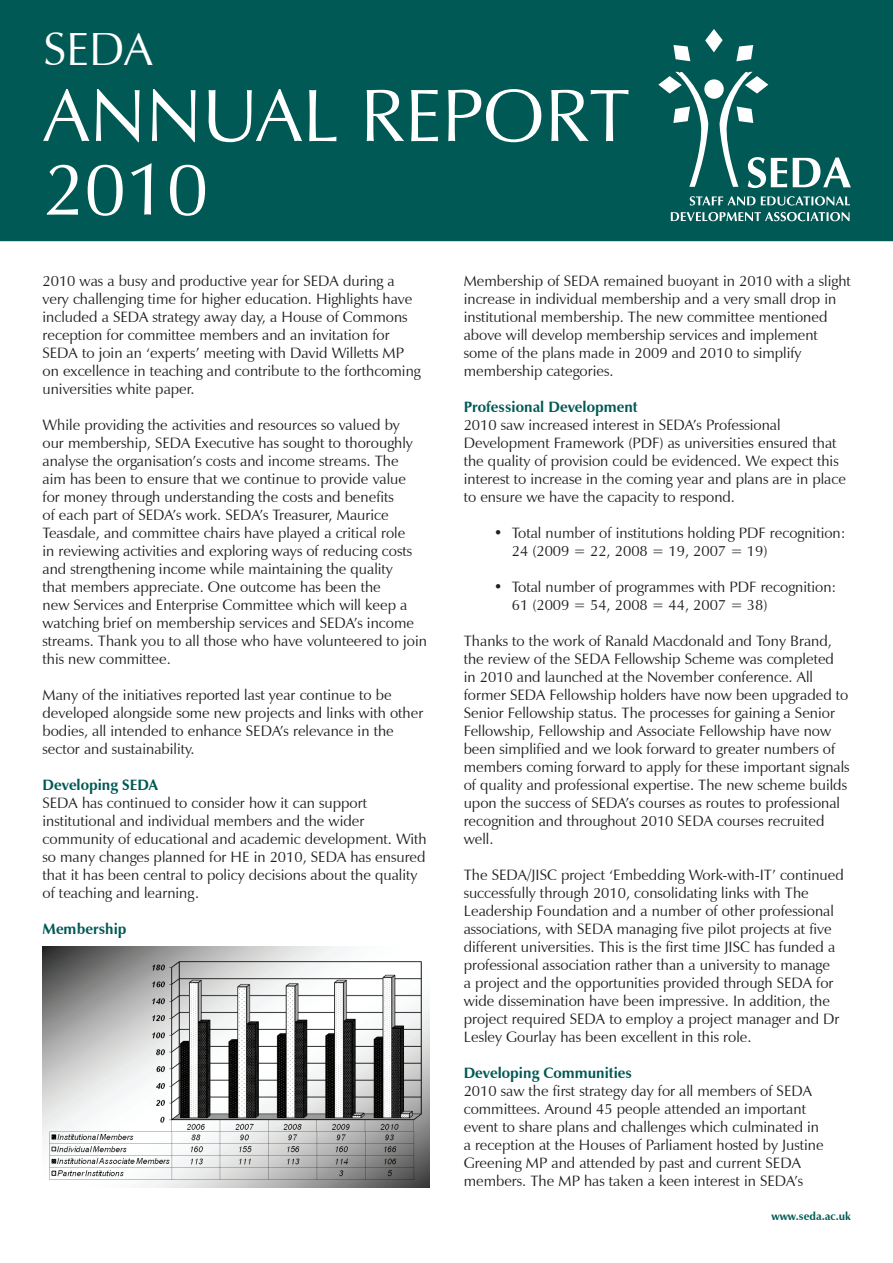
<style>
.page{position:relative;width:893px;height:1263px;background:#fff}
.page>*{position:absolute;margin:0;border:0;box-sizing:border-box;transform-origin:0 0}
.t1{font:75px/73.5px "Zapf Humanist 601 BT";color:#fff}
.t2{font:46.5px "Zapf Humanist 601 BT";color:#fff}
.t3{font:15px/18px "Zapf Humanist 601 BT";color:#231f20}
.t4{font:700 15px "Zapf Humanist 601 BT";color:#005954}
.t5{font:700 11.25px "Zapf Humanist 601 BT";color:#005954}
</style>
<div class="page">
<div style="left:0;top:0;width:892px;height:241px;background:#005954"></div>
<div style="left:704px;top:79px;width:19px;height:20px;background:#fff;border-radius:50%"></div>
<svg style="left:705px;top:29px;width:17px;height:23px"></svg>
<svg style="left:673px;top:45px;width:17px;height:16px"></svg>
<svg style="left:736px;top:45px;width:17px;height:16px"></svg>
<svg style="left:658px;top:72px;width:50px;height:115px"></svg>
<svg style="left:719px;top:72px;width:131px;height:116px;background:#29736f"></svg>
<svg style="left:689px;top:196px;width:161px;height:10px;background:#538f8b"></svg>
<svg style="left:670px;top:212px;width:179px;height:9px"></svg>
<img style="left:43px;top:947px;width:386px;height:240px">
<h2 class="t2" style="left:43px;top:20px;width:111px">SEDA</h2>
<h1 class="t1" style="left:43px;top:79px;width:588px">ANNUAL REPORT<br>2010</h1>
<p class="t3" style="left:43px;top:272px;width:380px">2010 was a busy and productive year for SEDA during a very challenging time for higher education. Highlights have included a SEDA strategy away day, a House of Commons reception for committee members and an invitation for SEDA to join an ‘experts’ meeting with David Willetts MP on excellence in teaching and contribute to the forthcoming universities white paper.</p>
<p class="t3" style="left:43px;top:416px;width:386px">While providing the activities and resources so valued by<br>our membership, SEDA Executive has sought to thoroughly analyse the organisation’s costs and income streams. The<br>aim has been to ensure that we continue to provide value for money through understanding the costs and benefits<br>of each part of SEDA’s work. SEDA’s Treasurer, Maurice Teasdale, and committee chairs have played a critical role<br>in reviewing activities and exploring ways of reducing costs and strengthening income while maintaining the quality<br>that members appreciate. One outcome has been the<br>new Services and Enterprise Committee which will keep a watching brief on membership services and SEDA’s income streams. Thank you to all those who have volunteered to join this new committee.</p>
<p class="t3" style="left:43px;top:686px;width:382px">Many of the initiatives reported last year continue to be developed alongside some new projects and links with other bodies, all intended to enhance SEDA’s relevance in the sector and sustainability.</p>
<p class="t4" style="left:43px;top:775px;width:117px">Developing SEDA</p>
<p class="t3" style="left:43px;top:794px;width:386px">SEDA has continued to consider how it can support institutional and individual members and the wider community of educational and academic development. With so many changes planned for HE in 2010, SEDA has ensured that it has been central to policy decisions about the quality of teaching and learning.</p>
<p class="t4" style="left:43px;top:919px;width:86px">Membership</p>
<p class="t3" style="left:463px;top:272px;width:388px">Membership of SEDA remained buoyant in 2010 with a slight increase in individual membership and a very small drop in institutional membership. The new committee mentioned above will develop membership services and implement some of the plans made in 2009 and 2010 to simplify membership categories.</p>
<p class="t4" style="left:463px;top:397px;width:175px">Professional Development</p>
<p class="t3" style="left:463px;top:416px;width:384px">2010 saw increased interest in SEDA’s Professional Development Framework (PDF) as universities ensured that the quality of provision could be evidenced. We expect this interest to increase in the coming year and plans are in place to ensure we have the capacity to respond.</p>
<p class="t3" style="left:511px;top:524px;width:335px;text-indent:-18px">• Total number of institutions holding PDF recognition:<br>24 (2009 = 22, 2008 = 19, 2007 = 19)</p>
<p class="t3" style="left:511px;top:578px;width:326px;text-indent:-18px">• Total number of programmes with PDF recognition:<br>61 (2009 = 54, 2008 = 44, 2007 = 38)</p>
<p class="t3" style="left:463px;top:632px;width:387px">Thanks to the work of Ranald Macdonald and Tony Brand, the review of the SEDA Fellowship Scheme was completed in 2010 and launched at the November conference. All former SEDA Fellowship holders have now been upgraded to Senior Fellowship status. The processes for gaining a Senior Fellowship, Fellowship and Associate Fellowship have now been simplified and we look forward to greater numbers of members coming forward to apply for these important signals of quality and professional expertise. The new scheme builds upon the success of SEDA’s courses as routes to professional recognition and throughout 2010 SEDA courses recruited well.</p>
<p class="t3" style="left:463px;top:866px;width:381px">The SEDA/JISC project ‘Embedding Work-with-IT’ continued successfully through 2010, consolidating links with The Leadership Foundation and a number of other professional associations, with SEDA managing five pilot projects at five different universities. This is the first time JISC has funded a professional association rather than a university to manage<br>a project and the opportunities provided through SEDA for wide dissemination have been impressive. In addition, the project required SEDA to employ a project manager and Dr Lesley Gourlay has been excellent in this role.</p>
<p class="t4" style="left:463px;top:1063px;width:170px">Developing Communities</p>
<p class="t3" style="left:463px;top:1082px;width:361px">2010 saw the first strategy day for all members of SEDA committees. Around 45 people attended an important event to share plans and challenges which culminated in a reception at the Houses of Parliament hosted by Justine Greening MP and attended by past and current SEDA members. The MP has taken a keen interest in SEDA’s</p>
<p class="t5" style="left:771px;top:1209px;width:81px">www.seda.ac.uk</p>
</div>
